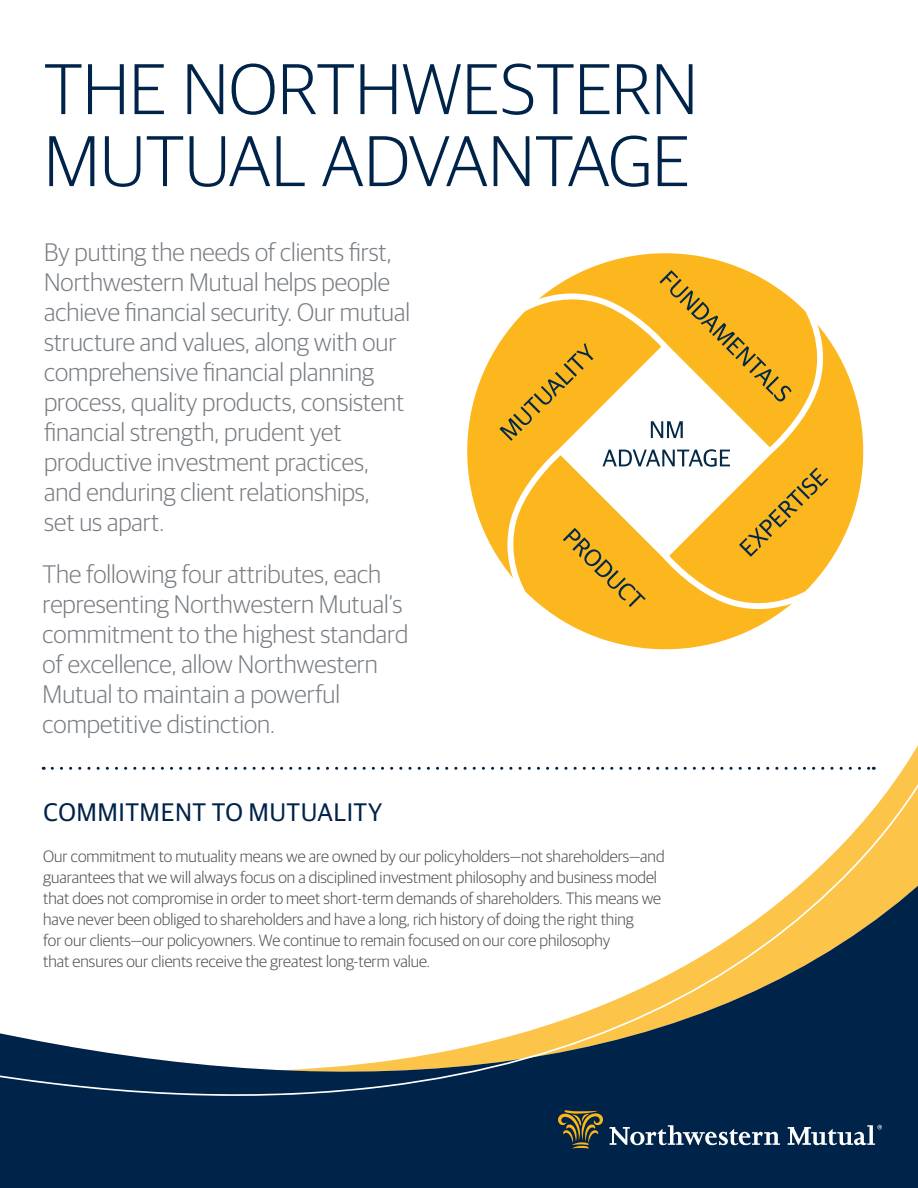
<style>
.page{position:relative;width:918px;height:1188px;background:#fff}
.page>*{position:absolute;margin:0;border:0;box-sizing:border-box;transform-origin:0 0}
.t1{font:300 72px/72px "Guardian Sans";color:#002349}
.t2{font:300 25.5px/30px "Guardian Sans";color:#787d83}
.t3{font:25.5px "Guardian Sans";letter-spacing:.02em;color:#002349}
.t4{font:300 16.5px/21px "Guardian Sans";color:#4b4c4d}
</style>
<div class="page">
<div style="left:0;top:1100px;width:918px;height:88px;background:#002349"></div>
<svg style="left:0;top:762px;width:918px;height:338px"></svg>
<svg style="left:610px;top:1125px;width:170px;height:20px"></svg>
<svg style="left:558px;top:1110px;width:45px;height:38px;background:#4f513a"></svg>
<svg style="left:788px;top:1125px;width:94px;height:20px"></svg>
<svg style="left:662px;top:449px;width:6px;height:6px"></svg>
<svg style="left:467px;top:305px;width:190px;height:266px;fill:#fcb71e"></svg>
<svg style="left:507px;top:455px;width:277px;height:195px;fill:#fcb71e"></svg>
<svg style="left:669px;top:333px;width:195px;height:277px;fill:#fcb71e"></svg>
<svg style="left:538px;top:253px;width:286px;height:194px;fill:#fcb71e"></svg>
<svg style="left:659px;top:270px;width:132px;height:132px"></svg>
<svg style="left:739px;top:468px;width:89px;height:89px;background:#e7ac26"></svg>
<svg style="left:499px;top:343px;width:94px;height:98px;background:#ebaf28"></svg>
<svg style="left:563px;top:528px;width:83px;height:79px;background:#e6ab24"></svg>
<svg style="left:52px;top:767px;width:822px;height:3px"></svg>
<h1 class="t1" style="left:44px;top:49px;width:656px">THE NORTHWESTERN<br>MUTUAL ADVANTAGE</h1>
<p class="t2" style="left:44px;top:235px;width:368px">By putting the needs of clients first, Northwestern Mutual helps people achieve financial security. Our mutual structure and values, along with our comprehensive financial planning process, quality products, consistent financial strength, prudent yet productive investment practices, and enduring client relationships,<br>set us apart.</p>
<p class="t2" style="left:43px;top:558px;width:367px">The following four attributes, each representing Northwestern Mutual’s commitment to the highest standard of excellence, allow Northwestern Mutual to maintain a powerful competitive distinction.</p>
<p class="t3" style="left:43px;top:794px;width:340px">COMMITMENT TO MUTUALITY</p>
<p class="t4" style="left:43px;top:845px;width:623px">Our commitment to mutuality means we are owned by our policyholders—not shareholders—and guarantees that we will always focus on a disciplined investment philosophy and business model that does not compromise in order to meet short-term demands of shareholders. This means we have never been obliged to shareholders and have a long, rich history of doing the right thing<br>for our clients—our policyowners. We continue to remain focused on our core philosophy<br>that ensures our clients receive the greatest long-term value.</p>
</div>
